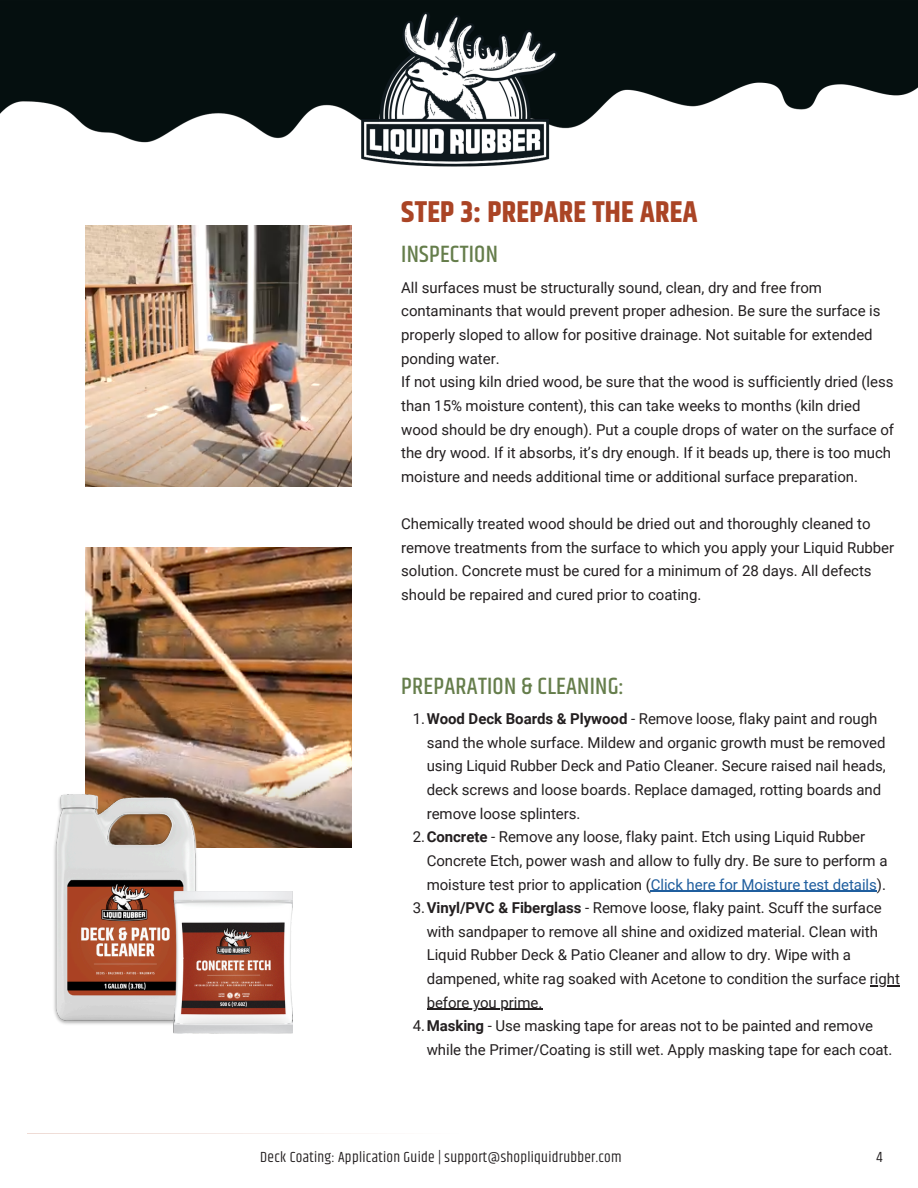
<style>
.page{position:relative;width:918px;height:1188px;background:#fff}
.page>*{position:absolute;margin:0;border:0;box-sizing:border-box;transform-origin:0 0}
.t1{font:700 30px "Khand";letter-spacing:.01em;color:#aa4425}
.t2{font:500 24px "Khand";letter-spacing:.01em;color:#657d4b}
.t3{font:15px/23.7px "Roboto";letter-spacing:-.005em;color:#231f20}
.t4{font:15px "Khand";letter-spacing:.02em;color:#231f20}
.s1{font-weight:700}
.s2{color:#1f5e9e}
</style>
<div class="page">
<hr style="left:27px;top:1134px;width:863px;height:1px;background:#aa4425">
<img style="left:0;top:0;width:918px;height:167px">
<img style="left:85px;top:225px;width:267px;height:261px">
<img style="left:85px;top:548px;width:267px;height:300px">
<img style="left:85px;top:766px;width:175px;height:82px">
<hr style="left:651px;top:891px;width:226px;height:1px;background:#1f5e9e">
<hr style="left:870px;top:985px;width:30px;height:1px;background:#231f20">
<hr style="left:427px;top:1009px;width:115px;height:1px;background:#231f20">
<img style="left:54px;top:783px;width:146px;height:242px">
<img style="left:173px;top:891px;width:120px;height:143px">
<p class="t1" style="left:401px;top:190px;width:298px">STEP 3: PREPARE THE AREA</p>
<h1 class="t2" style="left:401px;top:237px;width:98px">INSPECTION</h1>
<p class="t3" style="left:401px;top:276px;width:481px">All surfaces must be structurally sound, clean, dry and free from contaminants that would prevent proper adhesion. Be sure the surface is properly sloped to allow for positive drainage. Not suitable for extended ponding water.</p>
<p class="t3" style="left:401px;top:370px;width:494px">If not using kiln dried wood, be sure that the wood is sufficiently dried (less than 15% moisture content), this can take weeks to months (kiln dried wood should be dry enough). Put a couple drops of water on the surface of the dry wood. If it absorbs, it’s dry enough. If it beads up, there is too much moisture and needs additional time or additional surface preparation.</p>
<p class="t3" style="left:401px;top:512px;width:495px">Chemically treated wood should be dried out and thoroughly cleaned to remove treatments from the surface to which you apply your Liquid Rubber solution. Concrete must be cured for a minimum of 28 days. All defects should be repaired and cured prior to coating.</p>
<h2 class="t2" style="left:401px;top:668px;width:224px">PREPARATION &amp; CLEANING:</h2>
<h2 class="t3" style="left:427px;top:707px;width:460px;text-indent:-14px">1.<span class="s1">Wood Deck Boards &amp; Plywood</span> - Remove loose, flaky paint and rough sand the whole surface. Mildew and organic growth must be removed using Liquid Rubber Deck and Patio Cleaner. Secure raised nail heads, deck screws and loose boards. Replace damaged, rotting boards and remove loose splinters.</h2>
<p class="t3" style="left:427px;top:825px;width:462px;text-indent:-14px">2.<span class="s1">Concrete</span> - Remove any loose, flaky paint. Etch using Liquid Rubber<br>Concrete Etch, power wash and allow to fully dry. Be sure to perform a moisture test prior to application (<span class="s2">Click here for Moisture test details</span>).</p>
<p class="t3" style="left:427px;top:896px;width:475px;text-indent:-14px">3.<span class="s1">Vinyl/PVC &amp; Fiberglass</span> - Remove loose, flaky paint. Scuff the surface with sandpaper to remove all shine and oxidized material. Clean with Liquid Rubber Deck &amp; Patio Cleaner and allow to dry. Wipe with a dampened, white rag soaked with Acetone to condition the surface right</p>
<p class="t3" style="left:427px;top:991px;width:117px">before you prime.</p>
<p class="t3" style="left:413px;top:1014px;width:462px">4.<span class="s1">Masking</span> - Use masking tape for areas not to be painted and remove</p>
<p class="t3" style="left:427px;top:1038px;width:467px">while the Primer/Coating is still wet. Apply masking tape for each coat.</p>
<p class="t4" style="left:260px;top:1146px;width:363px">Deck Coating: Application Guide | support@shopliquidrubber.com</p>
<p class="t4" style="left:876px;top:1146px;width:8px">4</p>
</div>
